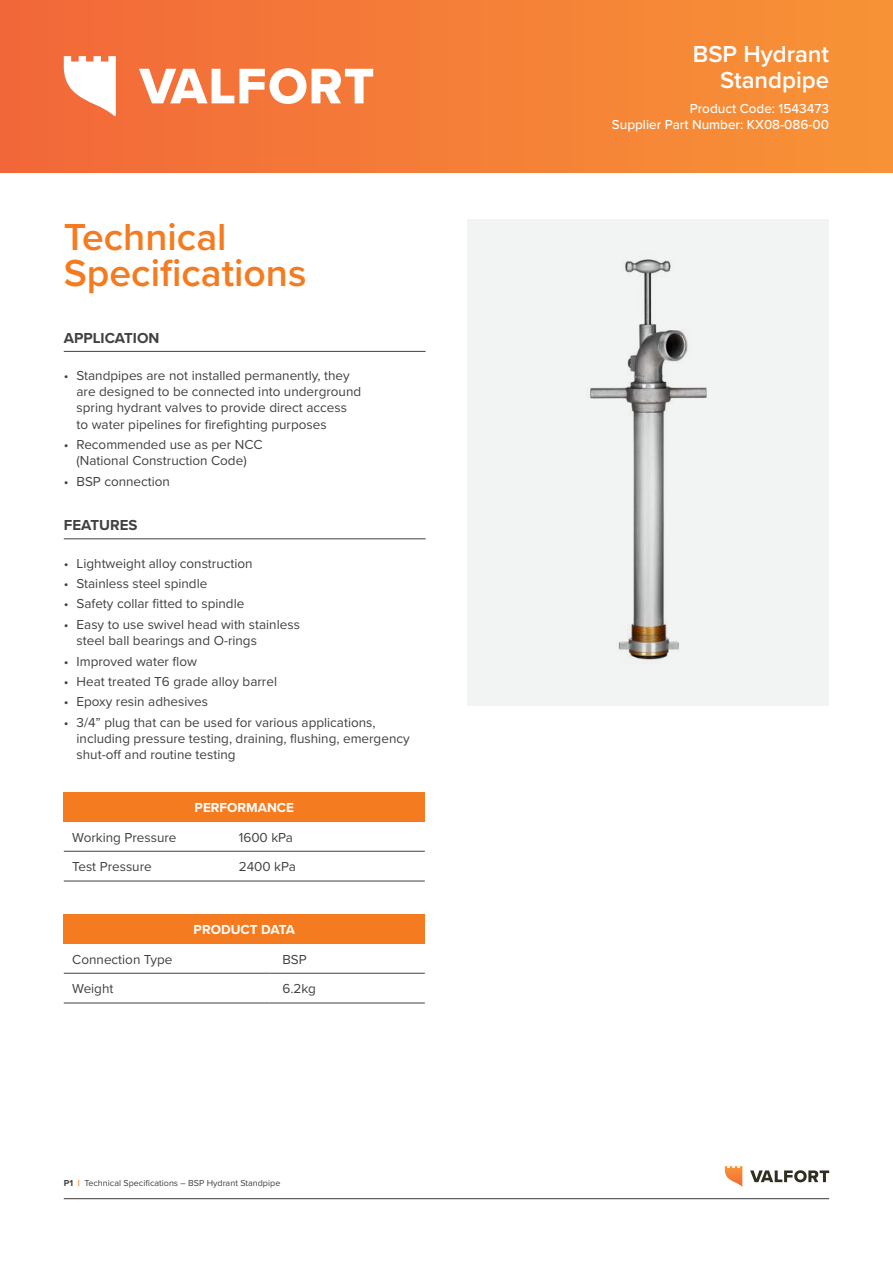
<style>
.page{position:relative;width:893px;height:1263px;background:#fff}
.page>*{position:absolute;margin:0;border:0;box-sizing:border-box;transform-origin:0 0}
.t1{font:600 39px/36px "Proxima Nova";color:#f47b20}
.t2{font:600 24px/25.8px "Proxima Nova";color:#fff;text-align:right}
.Subheader{font:700 15px "Proxima Nova";color:#414042}
.Table_Body_9pt{font:13.5px/16.2px "Proxima Nova";color:#414042}
.t3{font:500 13.5px/16.2px "Proxima Nova";color:#fff;text-align:right}
.Table_Header_9pt{font:700 13.5px "Proxima Nova";color:#fff}
.t4{font:9px "Proxima Nova";color:#414042}
.s1{font-weight:700}
.s2{font-weight:700;color:#f47b20}
</style>
<div class="page">
<div style="left:0;top:0;width:893px;height:172px;background:linear-gradient(to right,#f26839,#f79336)"></div>
<svg style="left:139px;top:68px;width:167px;height:36px"></svg>
<svg style="left:312px;top:69px;width:61px;height:34px"></svg>
<svg style="left:64px;top:56px;width:52px;height:60px"></svg>
<hr style="left:64px;top:1198px;width:765px;height:1px;background:#414042">
<svg style="left:750px;top:1170px;width:79px;height:12px"></svg>
<svg style="left:725px;top:1166px;width:17px;height:20px"></svg>
<div style="left:468px;top:219px;width:361px;height:487px;background:#f2f3f3"></div>
<hr style="left:64px;top:538px;width:362px;height:1px;background:#414042">
<hr style="left:64px;top:351px;width:362px;height:1px;background:#414042">
<div style="left:64px;top:914px;width:361px;height:29px;background:#f47b20"></div>
<hr style="left:64px;top:973px;width:206px;height:1px;background:#414042">
<hr style="left:270px;top:973px;width:155px;height:1px;background:#414042">
<hr style="left:64px;top:1003px;width:206px;height:1px;background:#414042">
<hr style="left:270px;top:1003px;width:155px;height:1px;background:#414042">
<div style="left:64px;top:792px;width:361px;height:29px;background:#f47b20"></div>
<hr style="left:64px;top:851px;width:162px;height:1px;background:#414042">
<hr style="left:226px;top:851px;width:199px;height:1px;background:#414042">
<hr style="left:64px;top:881px;width:162px;height:1px;background:#414042">
<hr style="left:226px;top:881px;width:199px;height:1px;background:#414042">
<img style="left:590px;top:259px;width:117px;height:403px">
<p class="t1" style="left:64px;top:218px;width:244px">Technical<br>Specifications</p>
<p class="Subheader" style="left:64px;top:326px;width:97px">APPLICATION</p>
<p class="Table_Body_9pt" style="left:77px;top:367px;width:286px;text-indent:-13px">• Standpipes are not installed permanently, they are designed to be connected into underground spring hydrant valves to provide direct access to water pipelines for firefighting purposes</p>
<p class="Table_Body_9pt" style="left:64px;top:436px;width:200px;text-align:center">• Recommended use as per NCC (National Construction Code)</p>
<p class="Table_Body_9pt" style="left:64px;top:473px;width:108px">• BSP connection</p>
<p class="Subheader" style="left:64px;top:514px;width:75px">FEATURES</p>
<p class="Table_Body_9pt" style="left:64px;top:554px;width:190px">• Lightweight alloy construction</p>
<p class="Table_Body_9pt" style="left:64px;top:575px;width:145px">• Stainless steel spindle</p>
<p class="Table_Body_9pt" style="left:64px;top:595px;width:182px">• Safety collar fitted to spindle</p>
<p class="Table_Body_9pt" style="left:77px;top:616px;width:225px;text-indent:-13px">• Easy to use swivel head with stainless steel ball bearings and O-rings</p>
<p class="Table_Body_9pt" style="left:64px;top:652px;width:135px">• Improved water flow</p>
<p class="Table_Body_9pt" style="left:64px;top:673px;width:215px">• Heat treated T6 grade alloy barrel</p>
<p class="Table_Body_9pt" style="left:64px;top:693px;width:146px">• Epoxy resin adhesives</p>
<p class="Table_Body_9pt" style="left:77px;top:714px;width:335px;text-indent:-13px">• 3/4” plug that can be used for various applications, including pressure testing, draining, flushing, emergency shut-off and routine testing</p>
<p class="Table_Header_9pt" style="left:195px;top:797px;width:101px">PERFORMANCE</p>
<p class="Table_Body_9pt" style="left:72px;top:828px;width:106px">Working Pressure</p>
<p class="Table_Body_9pt" style="left:239px;top:828px;width:56px">1600 kPa</p>
<p class="Table_Body_9pt" style="left:72px;top:858px;width:81px">Test Pressure</p>
<p class="Table_Body_9pt" style="left:239px;top:858px;width:59px">2400 kPa</p>
<p class="Table_Header_9pt" style="left:194px;top:919px;width:103px">PRODUCT DATA</p>
<p class="Table_Body_9pt" style="left:72px;top:950px;width:102px">Connection Type</p>
<p class="Table_Body_9pt" style="left:282px;top:950px;width:26px">BSP</p>
<p class="Table_Body_9pt" style="left:72px;top:980px;width:43px">Weight</p>
<p class="Table_Body_9pt" style="left:282px;top:980px;width:35px">6.2kg</p>
<p class="t4" style="left:64px;top:1177px;width:218px"><span class="s1">P1</span> <span class="s2">|</span> Technical Specifications – BSP Hydrant Standpipe</p>
<h2 class="t2" style="left:693px;top:41px;width:138px">BSP Hydrant<br>Standpipe</h2>
<p class="t3" style="left:612px;top:100px;width:219px">Product Code: 1543473<br>Supplier Part Number: KX08-086-00</p>
</div>
